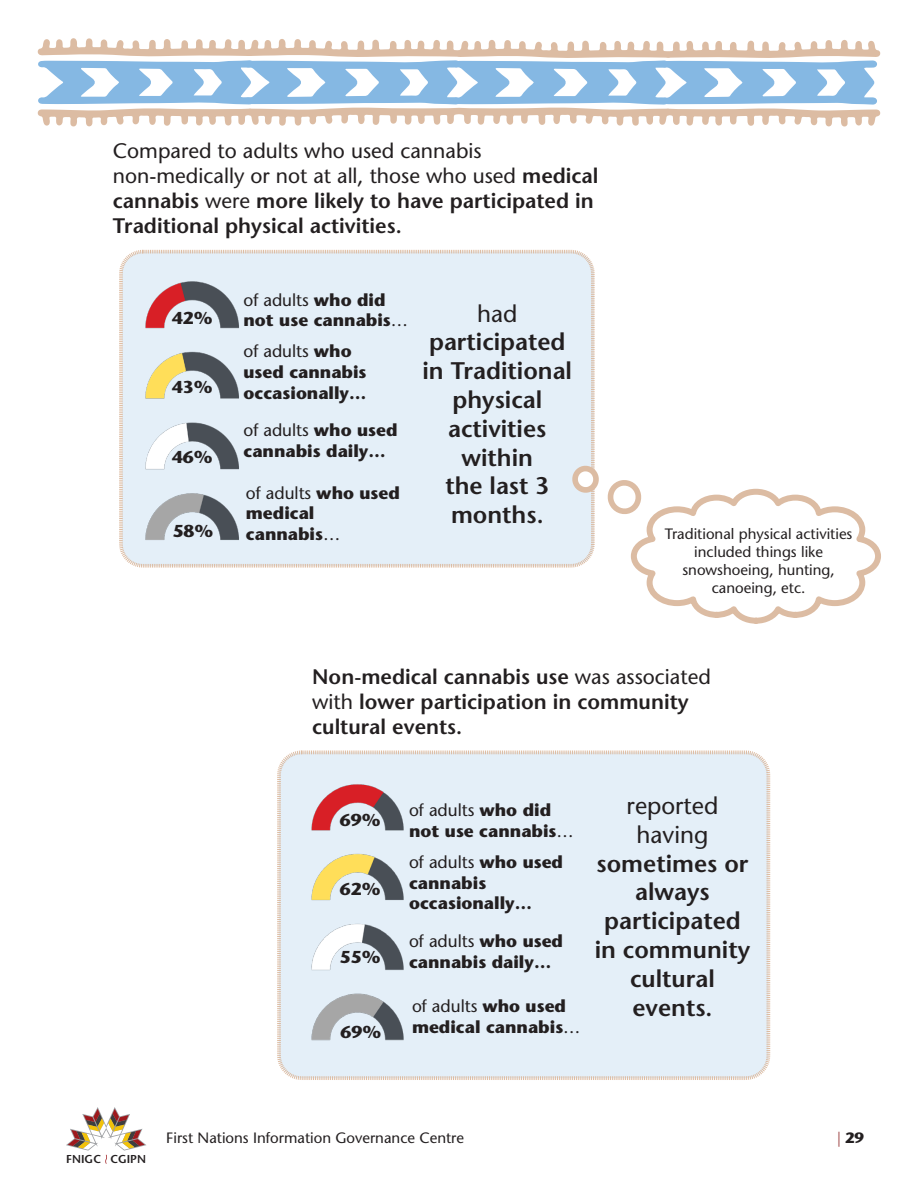
<style>
.page{position:relative;width:918px;height:1188px;background:#fff}
.page>*{position:absolute;margin:0;border:0;box-sizing:border-box;transform-origin:0 0}
.t1{font:600 24px/28.8px "Stone Sans Std";color:#231f20;text-align:center}
.t2{font:500 24px/28.8px "Stone Sans Std";color:#231f20;text-align:center}
.t3{font:600 21px/25.2px "Stone Sans Std";color:#231f20}
.t4{font:700 17.25px/20.7px "Stone Sans Std";color:#231f20}
.t5{font:500 15px/18px "Stone Sans Std";color:#231f20;text-align:center}
.t6{font:700 15px "Stone Sans Std";color:#231f20}
.t7{font:600 11.4px "Stone Sans";color:#231f20}
.s1{font-weight:500}
.s2{font-weight:500;color:#a55152}
</style>
<div class="page">
<svg style="left:66px;top:1107px;width:80px;height:57px"></svg>
<div style="left:277px;top:750px;width:494px;height:330px;background:#e4eff8"></div>
<div style="left:119px;top:249px;width:476px;height:319px;background:#e4eff8"></div>
<img style="left:277px;top:775px;width:170px;height:274px">
<img style="left:119px;top:271px;width:164px;height:279px">
<svg style="left:37px;top:38px;width:844px;height:89px"></svg>
<svg style="left:568px;top:461px;width:313px;height:163px"></svg>
<p class="t3" style="left:113px;top:138px;width:487px"><span class="s1">Compared to adults who used cannabis non-medically or not at all, those who used</span> medical cannabis <span class="s1">were</span> more likely to have participated in Traditional physical activities.</p>
<p class="t4" style="left:172px;top:307px;width:42px">42%</p>
<p class="t4" style="left:172px;top:377px;width:42px">43%</p>
<p class="t4" style="left:172px;top:446px;width:42px">46%</p>
<p class="t4" style="left:173px;top:521px;width:42px">58%</p>
<p class="t4" style="left:243px;top:289px;width:166px"><span class="s1">of adults</span> who did not use cannabis<span class="s1">…</span></p>
<p class="t4" style="left:243px;top:341px;width:125px"><span class="s1">of adults</span> who used cannabis occasionally…</p>
<p class="t4" style="left:243px;top:420px;width:156px"><span class="s1">of adults</span> who used cannabis daily…</p>
<p class="t4" style="left:246px;top:482px;width:156px"><span class="s1">of adults</span> who used medical cannabis<span class="s1">…</span></p>
<h1 class="t2" style="left:477px;top:299px;width:42px">had</h1>
<h1 class="t1" style="left:423px;top:328px;width:151px">participated in Traditional physical activities within<br>the last 3 months.</h1>
<p class="t5" style="left:665px;top:524px;width:189px">Traditional physical activities included things like snowshoeing, hunting, canoeing, etc.</p>
<p class="t3" style="left:312px;top:664px;width:400px">Non-medical cannabis use <span class="s1">was associated with</span> lower participation in community cultural events.</p>
<p class="t4" style="left:340px;top:810px;width:42px">69%</p>
<p class="t4" style="left:340px;top:878px;width:42px">62%</p>
<p class="t4" style="left:340px;top:946px;width:42px">55%</p>
<p class="t4" style="left:341px;top:1022px;width:42px">69%</p>
<p class="t4" style="left:409px;top:800px;width:166px"><span class="s1">of adults</span> who did not use cannabis<span class="s1">…</span></p>
<p class="t4" style="left:409px;top:852px;width:156px"><span class="s1">of adults</span> who used cannabis occasionally…</p>
<p class="t4" style="left:409px;top:931px;width:156px"><span class="s1">of adults</span> who used cannabis daily…</p>
<p class="t4" style="left:412px;top:996px;width:170px"><span class="s1">of adults</span> who used medical cannabis<span class="s1">…</span></p>
<h1 class="t2" style="left:627px;top:791px;width:93px">reported having</h1>
<h1 class="t1" style="left:595px;top:849px;width:157px">sometimes or always participated in community cultural events.</h1>
<p class="t7" style="left:66px;top:1152px;width:81px">FNIGC CGIPN</p>
<p class="t5" style="left:166px;top:1128px;width:299px">First Nations Information Governance Centre</p>
<p class="t6" style="left:837px;top:1129px;width:29px"><span class="s2">|</span> 29</p>
</div>
